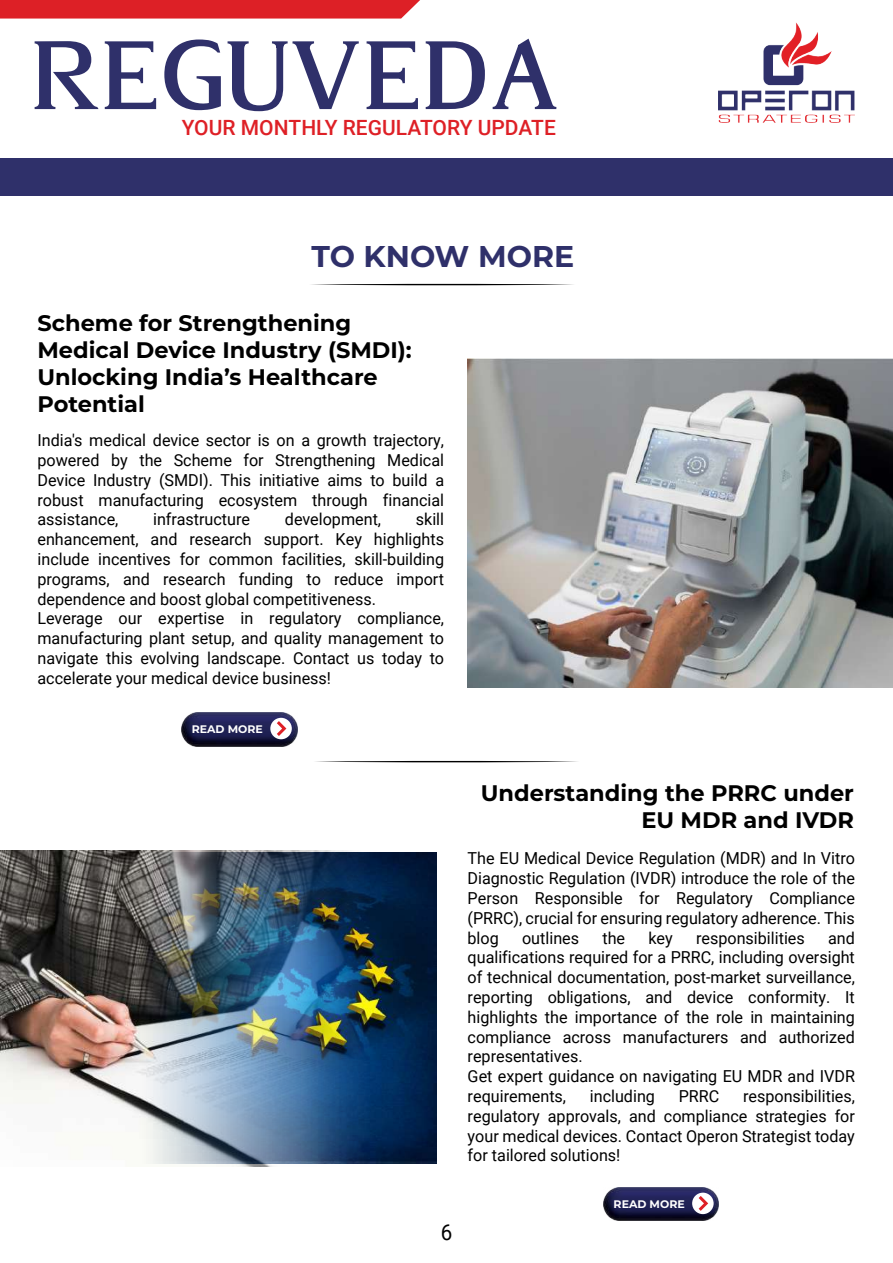
<style>
.page{position:relative;width:893px;height:1263px;background:#fff}
.page>*{position:absolute;margin:0;border:0;box-sizing:border-box;transform-origin:0 0}
.t1{font:300 96.75px "Alvarado Var";color:#2f306a}
.t2{font:700 30px "Montserrat";color:#2f306a}
.t3{font:700 22.5px/27px "Montserrat";color:#000}
.t4{font:21.75px "Roboto";color:#000;scale:.94 1}
.t5{font:500 21px "Roboto";color:#de2026}
.t6{font:16.5px/19.8px "Roboto";color:#000;text-align:justify}
.t7{font:700 10.95px "Montserrat";color:#fff}
</style>
<div class="page">
<img style="left:719px;top:23px;width:136px;height:99px">
<div style="left:0;top:158px;width:893px;height:38px;background:#2f306a"></div>
<svg style="left:0;top:0;width:420px;height:19px"></svg>
<img style="left:182px;top:713px;width:115px;height:33px">
<svg style="left:270px;top:718px;width:22px;height:21px"></svg>
<svg style="left:274px;top:718px;width:14px;height:21px"></svg>
<img style="left:604px;top:1187px;width:115px;height:34px">
<svg style="left:692px;top:1192px;width:22px;height:22px"></svg>
<svg style="left:695px;top:1193px;width:15px;height:21px"></svg>
<svg style="left:315px;top:761px;width:263px;height:2px"></svg>
<svg style="left:311px;top:284px;width:262px;height:2px"></svg>
<img style="left:468px;top:358px;width:425px;height:329px">
<img style="left:0;top:851px;width:437px;height:315px">
<h1 class="t1" style="left:31px;top:19px;width:531px">REGUVEDA</h1>
<p class="t5" style="left:182px;top:113px;width:376px">YOUR MONTHLY REGULATORY UPDATE</p>
<h2 class="t2" style="left:311px;top:235px;width:264px">TO KNOW MORE</h2>
<h3 class="t3" style="left:38px;top:309px;width:376px">Scheme for Strengthening<br>Medical Device Industry (SMDI):<br>Unlocking India’s Healthcare<br>Potential</h3>
<p class="t6" style="left:38px;top:430px;width:408px">India's medical device sector is on a growth trajectory, powered by the Scheme for Strengthening Medical Device Industry (SMDI). This initiative aims to build a robust manufacturing ecosystem through financial assistance,</p>
<p class="t6" style="left:153px;top:509px;width:99px">infrastructure</p>
<p class="t6" style="left:285px;top:509px;width:98px">development,</p>
<p class="t6" style="left:38px;top:509px;width:408px;text-align:left;text-indent:378px">skill enhancement, and research support. Key highlights include incentives for common facilities, skill-building programs, and research funding to reduce import dependence and boost global competitiveness.<br>Leverage our expertise in regulatory compliance, manufacturing plant setup, and quality management to navigate this evolving landscape. Contact us today to accelerate your medical device business!</p>
<p class="t7" style="left:192px;top:721px;width:73px">READ MORE</p>
<h3 class="t4" style="left:441px;top:1217px;width:14px">6</h3>
<h3 class="t3" style="left:481px;top:778px;width:375px;text-align:right">Understanding the PRRC under<br>EU MDR and IVDR</h3>
<p class="t6" style="left:468px;top:848px;width:389px">The EU Medical Device Regulation (MDR) and In Vitro Diagnostic Regulation (IVDR) introduce the role of the Person Responsible for Regulatory Compliance (PRRC), crucial for ensuring regulatory adherence. This blog</p>
<p class="t6" style="left:468px;top:927px;width:389px;text-align:left;text-indent:361px">and qualifications required for a PRRC, including oversight of technical documentation, post-market surveillance, reporting obligations, and device conformity. It highlights the importance of the role in maintaining compliance across manufacturers and authorized representatives.<br>Get expert guidance on navigating EU MDR and IVDR requirements,</p>
<p class="t6" style="left:522px;top:927px;width:59px">outlines</p>
<p class="t6" style="left:602px;top:927px;width:24px">the</p>
<p class="t6" style="left:648px;top:927px;width:26px">key</p>
<p class="t6" style="left:696px;top:927px;width:110px">responsibilities</p>
<p class="t6" style="left:468px;top:1085px;width:389px;text-indent:275px">responsibilities, regulatory approvals, and compliance strategies for your medical devices. Contact Operon Strategist today for tailored solutions!</p>
<p class="t6" style="left:590px;top:1085px;width:67px">including</p>
<p class="t6" style="left:679px;top:1085px;width:42px">PRRC</p>
<p class="t7" style="left:614px;top:1196px;width:73px">READ MORE</p>
</div>
